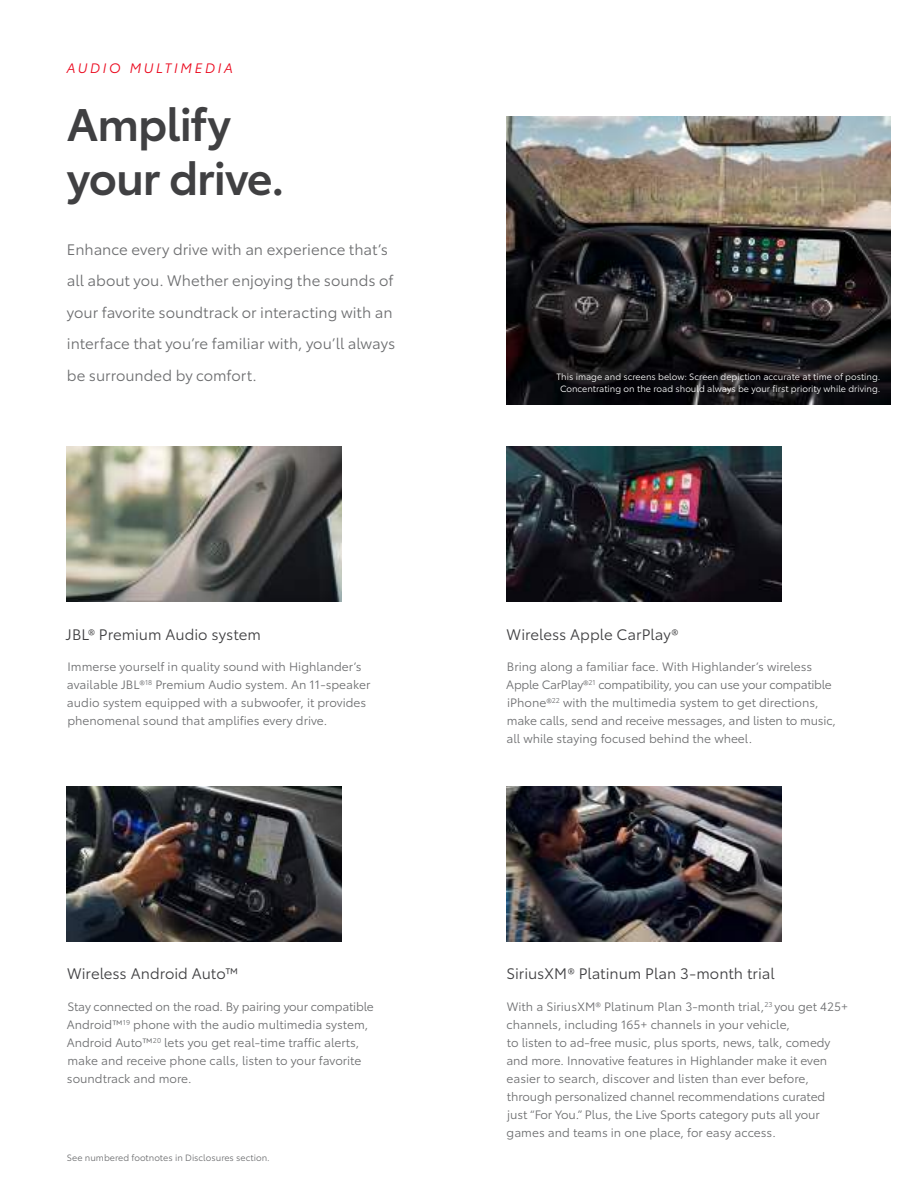
<style>
.page{position:relative;width:918px;height:1188px;background:#fff}
.page>*{position:absolute;margin:0;border:0;box-sizing:border-box;transform-origin:0 0}
.t1{font:600 45px/54px "Toyota Type";letter-spacing:-.025em;color:#404042}
.t2{font:15px/31.5px "Toyota Type";color:#6d6e70}
.t3{font:15px "Toyota Type";color:#404042}
.t4{font:italic 13.5px "Toyota Type";letter-spacing:.2em;color:#eb091e}
.t5{font:12px/18px "Toyota Type";color:#6d6e70}
.t6{font:9px/12px "Toyota Type";color:#fff;text-align:center}
.t7{font:9px "Toyota Type";color:#6d6e70}
</style>
<div class="page">
<img style="left:67px;top:447px;width:275px;height:154px">
<img style="left:507px;top:447px;width:275px;height:154px">
<img style="left:507px;top:116px;width:384px;height:288px">
<img style="left:506px;top:786px;width:275px;height:155px">
<img style="left:67px;top:786px;width:275px;height:155px">
<p class="t4" style="left:67px;top:58px;width:167px">AUDIO MULTIMEDIA</p>
<h1 class="t1" style="left:67px;top:94px;width:219px">Amplify your drive.</h1>
<p class="t2" style="left:67px;top:232px;width:330px">Enhance every drive with an experience that’s all about you. Whether enjoying the sounds of your favorite soundtrack or interacting with an interface that you’re familiar with, you’ll always be surrounded by comfort.</p>
<p class="t3" style="left:66px;top:623px;width:197px">JBL® Premium Audio system</p>
<p class="t5" style="left:67px;top:657px;width:305px">Immerse yourself in quality sound with Highlander’s available JBL®<sup>18</sup> Premium Audio system. An 11-speaker audio system equipped with a subwoofer, it provides phenomenal sound that amplifies every drive.</p>
<p class="t3" style="left:67px;top:963px;width:173px">Wireless Android Auto™</p>
<p class="t5" style="left:67px;top:997px;width:309px">Stay connected on the road. By pairing your compatible Android™<sup>19</sup> phone with the audio multimedia system, Android Auto™<sup>20</sup> lets you get real-time traffic alerts, make and receive phone calls, listen to your favorite soundtrack and more.</p>
<p class="t7" style="left:67px;top:1151px;width:204px">See numbered footnotes in Disclosures section.</p>
<p class="t6" style="left:557px;top:370px;width:326px">This image and screens below: Screen depiction accurate at time of posting.<br>Concentrating on the road should always be your first priority while driving.</p>
<p class="t3" style="left:507px;top:623px;width:173px">Wireless Apple CarPlay®</p>
<p class="t5" style="left:506px;top:657px;width:331px">Bring along a familiar face. With Highlander’s wireless Apple CarPlay®<sup>21</sup> compatibility, you can use your compatible iPhone®<sup>22</sup> with the multimedia system to get directions, make calls, send and receive messages, and listen to music, all while staying focused behind the wheel.</p>
<p class="t3" style="left:506px;top:963px;width:270px">SiriusXM® Platinum Plan 3-month trial</p>
<p class="t5" style="left:506px;top:997px;width:343px">With a SiriusXM® Platinum Plan 3-month trial,<sup>23</sup> you get 425+ channels, including 165+ channels in your vehicle,<br>to listen to ad-free music, plus sports, news, talk, comedy and more. Innovative features in Highlander make it even easier to search, discover and listen than ever before, through personalized channel recommendations curated<br>just “For You.” Plus, the Live Sports category puts all your games and teams in one place, for easy access.</p>
</div>
